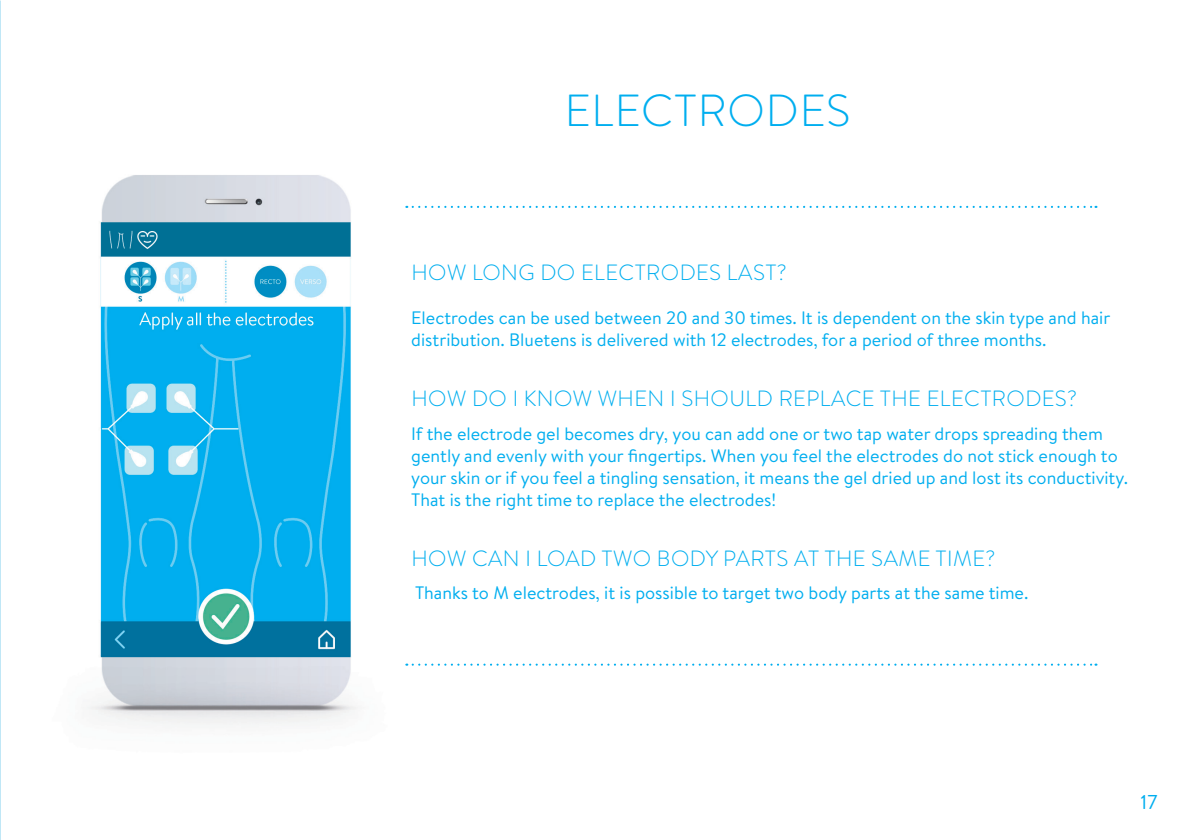
<style>
.page{position:relative;width:1191px;height:840px;background:#fff}
.page>*{position:absolute;margin:0;border:0;box-sizing:border-box;transform-origin:0 0}
.t1{font:300 44.8px "Brandon Text";letter-spacing:.02em;color:#00aeef}
.t2{font:300 22px "Brandon Text";letter-spacing:.02em;color:#00aeef}
.t3{font:20px "Brandon Text";color:#00aeef}
.t4{font:18px/22px "Brandon Text";color:#00aeef}
</style>
<div class="page">
<svg style="left:413px;top:663px;width:683px;height:2px"></svg>
<svg style="left:413px;top:206px;width:683px;height:2px"></svg>
<img style="left:87px;top:175px;width:271px;height:550px">
<h1 class="t1" style="left:565px;top:79px;width:287px">ELECTRODES</h1>
<p class="t2" style="left:411px;top:257px;width:377px">HOW LONG DO ELECTRODES LAST?</p>
<p class="t4" style="left:411px;top:306px;width:700px">Electrodes can be used between 20 and 30 times. It is dependent on the skin type and hair distribution. Bluetens is delivered with 12 electrodes, for a period of three months.</p>
<p class="t2" style="left:411px;top:383px;width:667px">HOW DO I KNOW WHEN I SHOULD REPLACE THE ELECTRODES?</p>
<p class="t4" style="left:411px;top:421px;width:718px">If the electrode gel becomes dry, you can add one or two tap water drops spreading them gently and evenly with your fingertips. When you feel the electrodes do not stick enough to your skin or if you feel a tingling sensation, it means the gel dried up and lost its conductivity.<br>That is the right time to replace the electrodes!</p>
<p class="t2" style="left:411px;top:542px;width:585px">HOW CAN I LOAD TWO BODY PARTS AT THE SAME TIME?</p>
<p class="t4" style="left:415px;top:581px;width:615px">Thanks to M electrodes, it is possible to target two body parts at the same time.</p>
<p class="t3" style="left:1140px;top:788px;width:18px">17</p>
</div>
